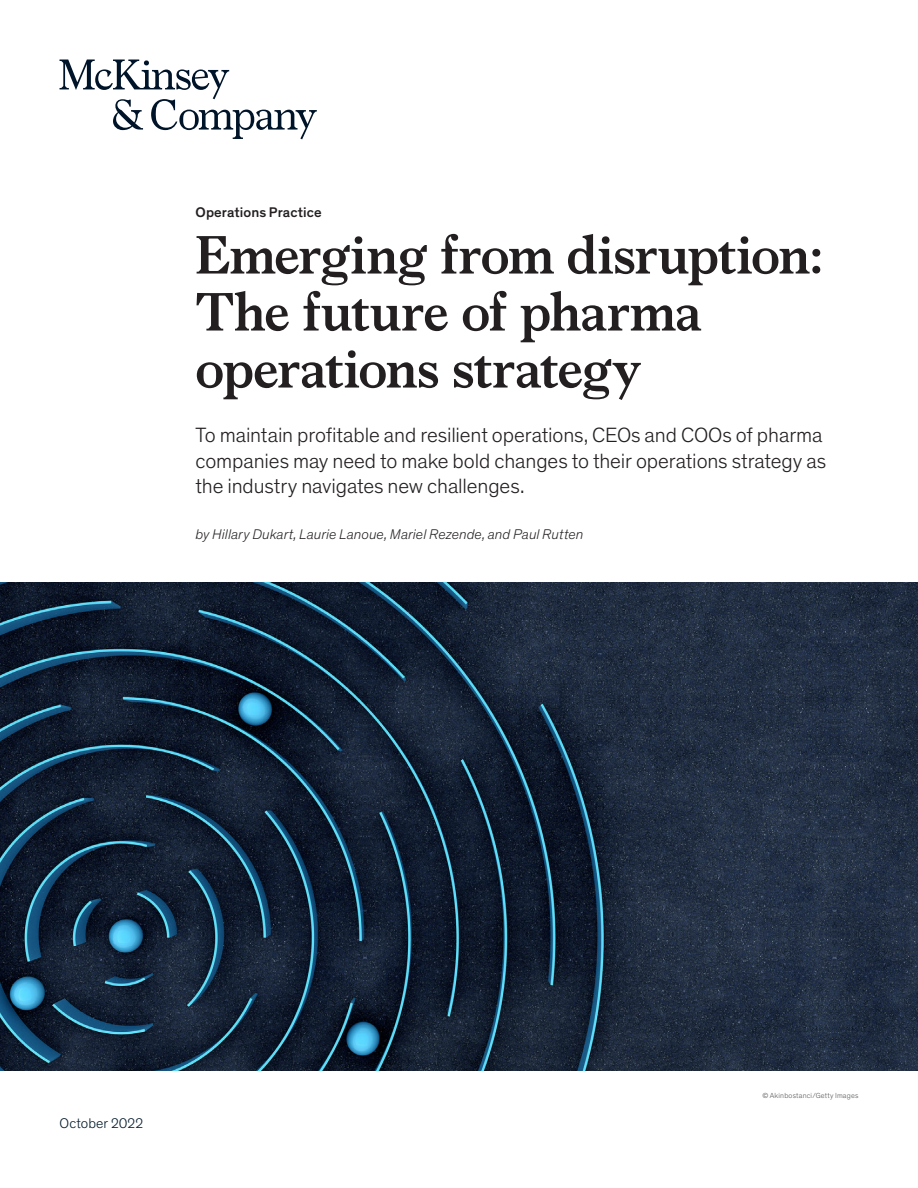
<style>
.page{position:relative;width:918px;height:1188px;background:#fff}
.page>*{position:absolute;margin:0;border:0;box-sizing:border-box;transform-origin:0 0}
.Title_of_article-dee{font:700 54px/57px "Bower";letter-spacing:-.01em;color:#231f20}
.Standfirst-Dek_McKin{font:300 21px/25.5px "Mc Kinsey Sans";letter-spacing:-.005em;color:#231f20}
.Author_byline{font:italic 300 14.25px "Mc Kinsey Sans";letter-spacing:.005em;color:#231f20}
.Eyebrow{font:500 14.25px "Mc Kinsey Sans";letter-spacing:.005em;color:#231f20}
.Cover_date_-_Deep_bl{font:300 14.25px "Mc Kinsey Sans";letter-spacing:.005em;color:#051c2c}
.Art_Photo_credit{font:300 7.5px "Mc Kinsey Sans";letter-spacing:.025em;color:#57585a}
</style>
<div class="page">
<img style="left:0;top:582px;width:918px;height:488px">
<svg style="left:60px;top:60px;width:257px;height:79px"></svg>
<p class="Eyebrow" style="left:196px;top:201px;width:128px">Operations Practice</p>
<p class="Title_of_article-dee" style="left:196px;top:223px;width:629px">Emerging from disruption:<br>The future of pharma operations strategy</p>
<p class="Standfirst-Dek_McKin" style="left:196px;top:421px;width:632px">To maintain profitable and resilient operations, CEOs and COOs of pharma companies may need to make bold changes to their operations strategy as the industry navigates new challenges.</p>
<p class="Author_byline" style="left:196px;top:524px;width:389px">by Hillary Dukart, Laurie Lanoue, Mariel Rezende, and Paul Rutten</p>
<p class="Cover_date_-_Deep_bl" style="left:60px;top:1113px;width:85px">October 2022</p>
<p class="Art_Photo_credit" style="left:762px;top:1090px;width:98px">© Akinbostanci/Getty Images</p>
</div>
